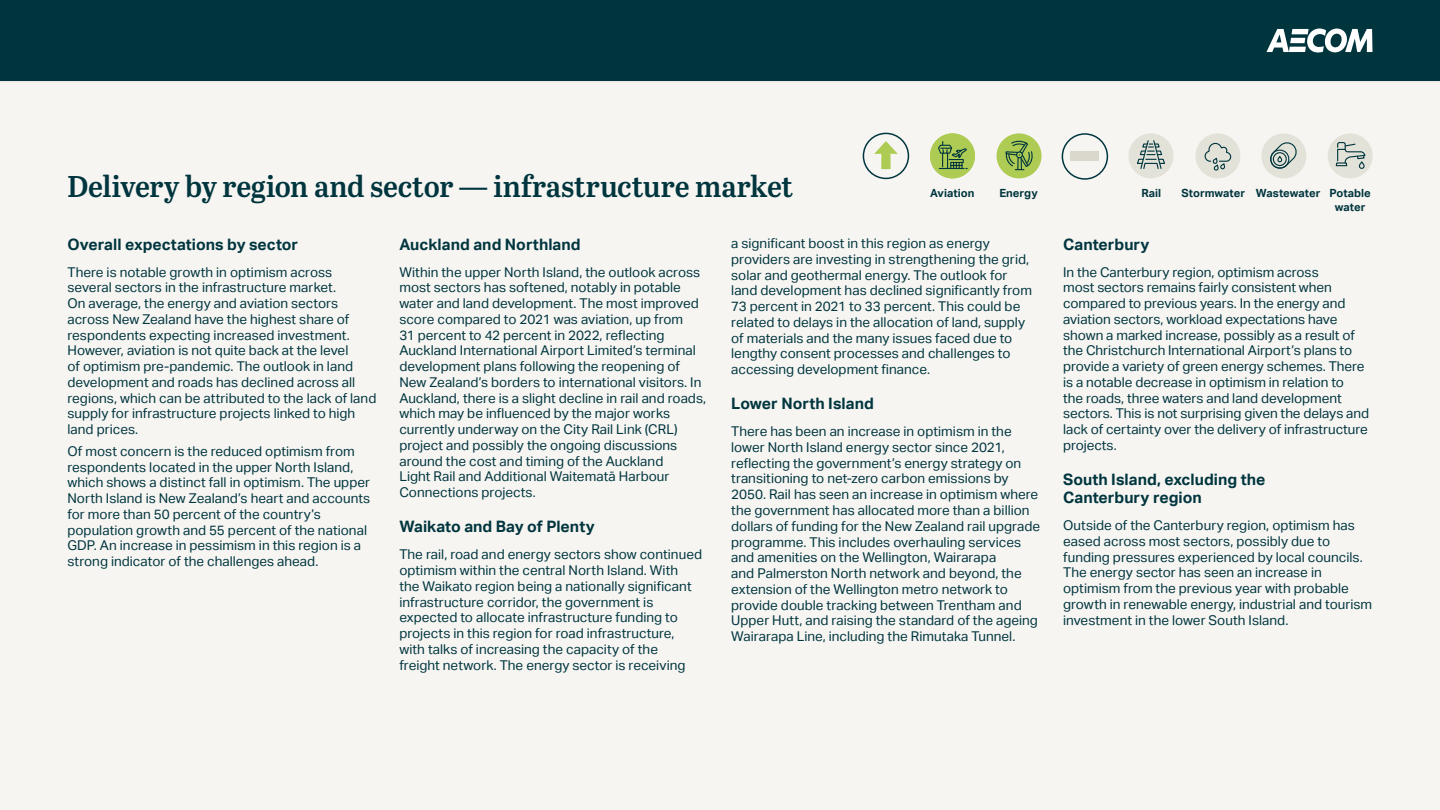
<style>
.page{position:relative;width:1440px;height:810px;background:#fff}
.page>*{position:absolute;margin:0;border:0;box-sizing:border-box;transform-origin:0 0}
.t1{font:30px "Abril Titling Sb";letter-spacing:-.01em;color:#00353e}
.t2{font:700 15.75px/18px "AECOM Sans";color:#00353e}
.t3{font:13.5px/15.8px "AECOM Sans";color:#00353e}
.t4{font:700 11.25px/13.5px "AECOM Sans";color:#00353e;text-align:center}
</style>
<div class="page">
<div style="left:0;top:79px;width:1440px;height:731px;background:#f6f5f2"></div>
<div style="left:1071px;top:152px;width:28px;height:9px;background:#dad8cc"></div>
<div style="left:1062px;top:133px;width:46px;height:47px;border:2px solid #00353e;border-radius:50%"></div>
<div style="left:1128px;top:133px;width:45px;height:45px;background:#e3e2d9;border-radius:50%"></div>
<svg style="left:1137px;top:140px;width:28px;height:29px"></svg>
<div style="left:1195px;top:133px;width:45px;height:45px;background:#e3e2d9;border-radius:50%"></div>
<svg style="left:1204px;top:142px;width:28px;height:29px"></svg>
<div style="left:1261px;top:133px;width:45px;height:45px;background:#e3e2d9;border-radius:50%"></div>
<svg style="left:1270px;top:142px;width:27px;height:27px"></svg>
<div style="left:1328px;top:133px;width:45px;height:45px;background:#e3e2d9;border-radius:50%"></div>
<svg style="left:1335px;top:142px;width:31px;height:27px"></svg>
<svg style="left:874px;top:141px;width:24px;height:28px"></svg>
<div style="left:863px;top:133px;width:46px;height:46px;border:2px solid #00353e;border-radius:50%"></div>
<div style="left:930px;top:133px;width:45px;height:45px;background:#aecc53;border-radius:50%"></div>
<svg style="left:937px;top:133px;width:30px;height:36px"></svg>
<div style="left:997px;top:133px;width:45px;height:45px;background:#aecc53;border-radius:50%"></div>
<svg style="left:1005px;top:141px;width:28px;height:30px"></svg>
<div style="left:0;top:0;width:1440px;height:81px;background:#00353e"></div>
<svg style="left:1266px;top:28px;width:107px;height:25px"></svg>
<hr style="left:0;top:81px;width:1440px;height:1px;background:#dad8cc">
<h1 class="t1" style="left:68px;top:165px;width:727px">Delivery by region and sector — infrastructure market</h1>
<p class="t4" style="left:930px;top:187px;width:46px">Aviation</p>
<p class="t4" style="left:999px;top:187px;width:40px">Energy</p>
<p class="t2" style="left:68px;top:235px;width:232px">Overall expectations by sector</p>
<p class="t3" style="left:68px;top:264px;width:310px">There is notable growth in optimism across several sectors in the infrastructure market.<br>On average, the energy and aviation sectors across New Zealand have the highest share of respondents expecting increased investment.<br>However, aviation is not quite back at the level<br>of optimism pre-pandemic. The outlook in land development and roads has declined across all regions, which can be attributed to the lack of land supply for infrastructure projects linked to high land prices.</p>
<p class="t3" style="left:68px;top:443px;width:304px">Of most concern is the reduced optimism from respondents located in the upper North Island, which shows a distinct fall in optimism. The upper North Island is New Zealand’s heart and accounts for more than 50 percent of the country’s population growth and 55 percent of the national GDP. An increase in pessimism in this region is a strong indicator of the challenges ahead.</p>
<p class="t2" style="left:399px;top:235px;width:183px">Auckland and Northland</p>
<p class="t3" style="left:399px;top:264px;width:308px">Within the upper North Island, the outlook across most sectors has softened, notably in potable water and land development. The most improved score compared to 2021 was aviation, up from<br>31 percent to 42 percent in 2022, reflecting Auckland International Airport Limited’s terminal development plans following the reopening of New Zealand’s borders to international visitors. In Auckland, there is a slight decline in rail and roads, which may be influenced by the major works currently underway on the City Rail Link (CRL) project and possibly the ongoing discussions around the cost and timing of the Auckland<br>Light Rail and Additional Waitematā Harbour Connections projects.</p>
<p class="t2" style="left:399px;top:518px;width:197px">Waikato and Bay of Plenty</p>
<p class="t3" style="left:399px;top:547px;width:304px">The rail, road and energy sectors show continued optimism within the central North Island. With<br>the Waikato region being a nationally significant infrastructure corridor, the government is expected to allocate infrastructure funding to projects in this region for road infrastructure, with talks of increasing the capacity of the<br>freight network. The energy sector is receiving</p>
<p class="t3" style="left:731px;top:235px;width:302px">a significant boost in this region as energy providers are investing in strengthening the grid, solar and geothermal energy. The outlook for land development has declined significantly from 73 percent in 2021 to 33 percent. This could be related to delays in the allocation of land, supply of materials and the many issues faced due to lengthy consent processes and challenges to accessing development finance.</p>
<p class="t2" style="left:731px;top:395px;width:144px">Lower North Island</p>
<p class="t3" style="left:731px;top:424px;width:310px">There has been an increase in optimism in the lower North Island energy sector since 2021, reflecting the government’s energy strategy on transitioning to net-zero carbon emissions by 2050. Rail has seen an increase in optimism where the government has allocated more than a billion dollars of funding for the New Zealand rail upgrade programme. This includes overhauling services and amenities on the Wellington, Wairarapa<br>and Palmerston North network and beyond, the extension of the Wellington metro network to provide double tracking between Trentham and Upper Hutt, and raising the standard of the ageing Wairarapa Line, including the Rimutaka Tunnel.</p>
<p class="t4" style="left:1181px;top:187px;width:65px">Stormwater</p>
<p class="t4" style="left:1329px;top:187px;width:43px">Potable water</p>
<p class="t4" style="left:1141px;top:187px;width:21px">Rail</p>
<p class="t4" style="left:1256px;top:187px;width:66px">Wastewater</p>
<p class="t2" style="left:1063px;top:235px;width:88px">Canterbury</p>
<p class="t3" style="left:1063px;top:264px;width:308px">In the Canterbury region, optimism across<br>most sectors remains fairly consistent when compared to previous years. In the energy and aviation sectors, workload expectations have shown a marked increase, possibly as a result of the Christchurch International Airport’s plans to provide a variety of green energy schemes. There is a notable decrease in optimism in relation to<br>the roads, three waters and land development sectors. This is not surprising given the delays and lack of certainty over the delivery of infrastructure projects.</p>
<p class="t2" style="left:1063px;top:471px;width:204px">South Island, excluding the<br>Canterbury region</p>
<p class="t3" style="left:1063px;top:518px;width:311px">Outside of the Canterbury region, optimism has eased across most sectors, possibly due to funding pressures experienced by local councils.<br>The energy sector has seen an increase in optimism from the previous year with probable growth in renewable energy, industrial and tourism investment in the lower South Island.</p>
</div>
